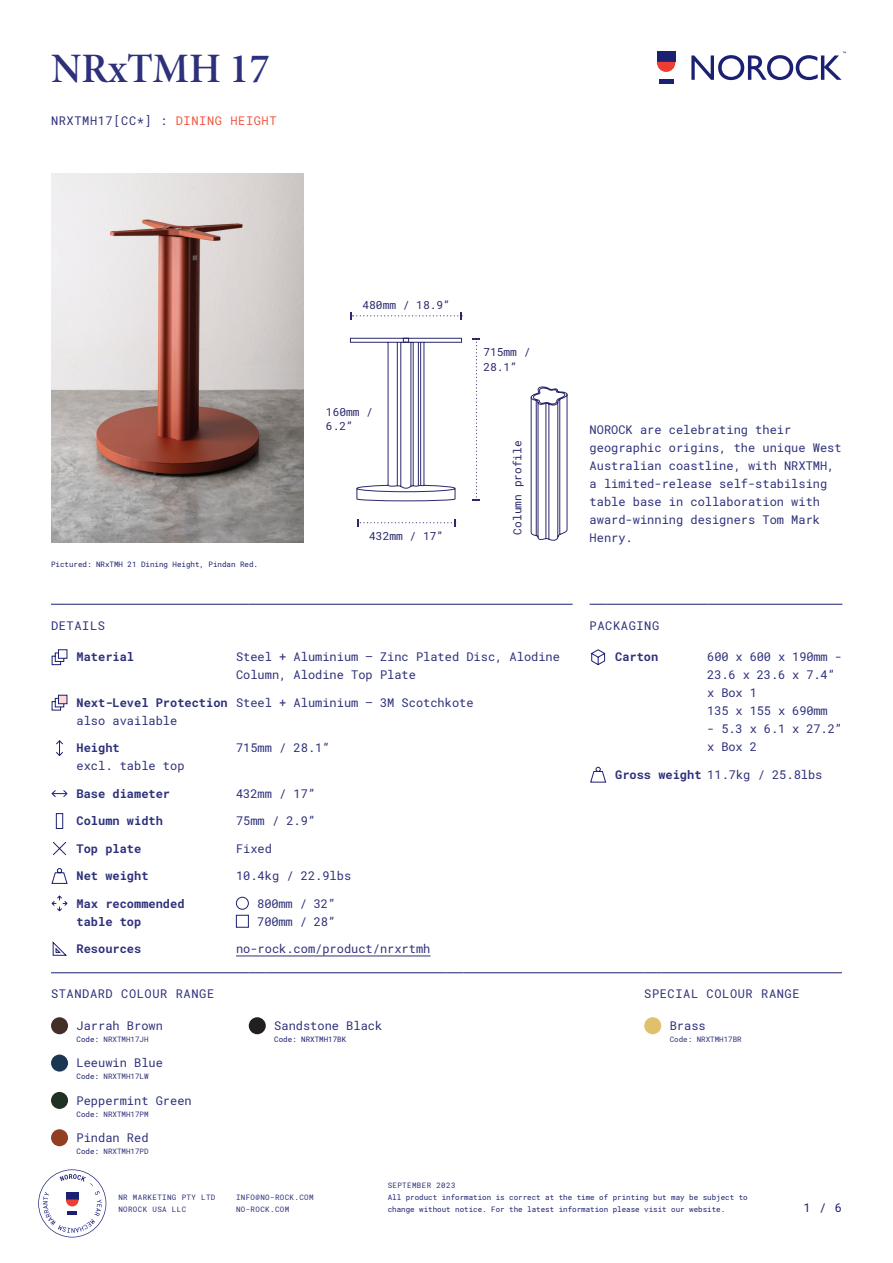
<style>
.page{position:relative;width:893px;height:1263px;background:#fff}
.page>*{position:absolute;margin:0;border:0;box-sizing:border-box;transform-origin:0 0}
.t1{font:42px "Minion Pro Semibold Subh";color:#2d307a}
.t2{font:12px/18px "Roboto Mono";color:#2d307a}
.t3{font:700 12px/18px "Roboto Mono";color:#2d307a}
.t4{font:12px "Roboto Mono";letter-spacing:.05em;color:#2d307a}
.t5{font:12px "Roboto Mono";color:#1c2072}
.t6{font:11.25px/14.5px "Roboto Mono";color:#2a296d}
.t7{font:7.5px/12px "Roboto Mono";color:#1c2072}
.t8{font:7.5px "Roboto Mono";color:#2d307a}
.t9{font:7.5px/12px "Roboto Mono";letter-spacing:.05em;color:#2d307a}
.s1{color:#f05642}
.s2{font-weight:700}
.s3{color:#1c2072}
</style>
<div class="page">
<hr style="left:659px;top:80px;width:14px;height:4px;background:#1c2072">
<div style="left:657px;top:51px;width:18px;height:11px;background:#1c2072"></div>
<svg style="left:657px;top:62px;width:18px;height:10px"></svg>
<svg style="left:691px;top:52px;width:155px;height:28px"></svg>
<svg style="left:38px;top:1169px;width:68px;height:68px"></svg>
<svg style="left:51px;top:972px;width:17px;height:1px"></svg>
<hr style="left:68px;top:972px;width:181px;height:1px;background:#1c2072">
<svg style="left:249px;top:972px;width:17px;height:1px"></svg>
<hr style="left:266px;top:972px;width:180px;height:1px;background:#1c2072">
<svg style="left:446px;top:972px;width:17px;height:1px"></svg>
<hr style="left:463px;top:972px;width:181px;height:1px;background:#1c2072">
<svg style="left:644px;top:972px;width:17px;height:1px"></svg>
<hr style="left:661px;top:972px;width:181px;height:1px;background:#1c2072">
<div style="left:51px;top:1017px;width:17px;height:17px;background:#432e28;border-radius:50%"></div>
<div style="left:249px;top:1017px;width:17px;height:17px;background:#231f20;border-radius:50%"></div>
<div style="left:644px;top:1017px;width:17px;height:17px;background:#e0c06d;border-radius:50%"></div>
<div style="left:51px;top:1054px;width:17px;height:17px;background:#1a3754;border-radius:50%"></div>
<div style="left:51px;top:1092px;width:17px;height:17px;background:#213123;border-radius:50%"></div>
<div style="left:51px;top:1129px;width:17px;height:17px;background:#923e23;border-radius:50%"></div>
<svg style="left:51px;top:604px;width:17px;height:1px"></svg>
<hr style="left:68px;top:604px;width:168px;height:1px;background:#1c2072">
<svg style="left:236px;top:604px;width:13px;height:1px"></svg>
<hr style="left:249px;top:604px;width:324px;height:1px;background:#1c2072">
<svg style="left:51px;top:649px;width:17px;height:16px"></svg>
<svg style="left:51px;top:698px;width:14px;height:13px"></svg>
<div style="left:58px;top:695px;width:9px;height:9px;background:#fcd9d7;border:1px solid #1c2072"></div>
<svg style="left:56px;top:740px;width:7px;height:16px"></svg>
<svg style="left:51px;top:790px;width:17px;height:7px"></svg>
<svg style="left:55px;top:813px;width:9px;height:16px"></svg>
<div style="left:56px;top:813px;width:7px;height:16px;border:1px solid #1c2072"></div>
<svg style="left:53px;top:841px;width:14px;height:15px"></svg>
<svg style="left:51px;top:868px;width:17px;height:16px"></svg>
<svg style="left:51px;top:895px;width:17px;height:17px"></svg>
<div style="left:236px;top:897px;width:13px;height:13px;border:1px solid #1c2072;border-radius:50%"></div>
<div style="left:236px;top:915px;width:13px;height:13px;border:1px solid #1c2072"></div>
<svg style="left:52px;top:941px;width:15px;height:15px"></svg>
<hr style="left:236px;top:955px;width:194px;height:1px;background:#2d307a">
<svg style="left:590px;top:604px;width:17px;height:1px"></svg>
<hr style="left:607px;top:604px;width:100px;height:1px;background:#1c2072">
<hr style="left:707px;top:604px;width:135px;height:1px;background:#1c2072">
<svg style="left:591px;top:649px;width:15px;height:17px"></svg>
<svg style="left:590px;top:766px;width:17px;height:17px"></svg>
<svg style="left:350px;top:337px;width:112px;height:165px"></svg>
<svg style="left:351px;top:312px;width:111px;height:7px"></svg>
<svg style="left:473px;top:338px;width:7px;height:163px"></svg>
<svg style="left:530px;top:386px;width:38px;height:155px"></svg>
<svg style="left:357px;top:519px;width:99px;height:7px"></svg>
<img style="left:51px;top:174px;width:252px;height:368px">
<h1 class="t1" style="left:51px;top:40px;width:220px">NRxTMH 17</h1>
<p class="t4" style="left:51px;top:112px;width:227px">NRXTMH17[CC*] : <span class="s1">DINING HEIGHT</span></p>
<p class="t7" style="left:51px;top:558px;width:209px">Pictured: NRxTMH 21 Dining Height, Pindan Red.</p>
<p class="t6" style="left:362px;top:297px;width:89px">480mm / 18.9”</p>
<p class="t6" style="left:326px;top:404px;width:49px">160mm /<br>6.2”</p>
<p class="t6" style="left:369px;top:528px;width:76px">432mm / 17”</p>
<p class="t6" style="left:483px;top:345px;width:49px">715mm /<br>28.1”</p>
<p class="t6" style="left:510px;top:535px;width:96px;rotate:-90deg">Column profile</p>
<p class="t4" style="left:51px;top:617px;width:55px">DETAILS</p>
<p class="t3" style="left:77px;top:647px;width:59px">Material</p>
<p class="t2" style="left:236px;top:647px;width:326px">Steel + Aluminium — Zinc Plated Disc, Alodine<br>Column, Alodine Top Plate</p>
<p class="t3" style="left:77px;top:693px;width:153px">Next-Level Protection</p>
<p class="t2" style="left:77px;top:711px;width:102px">also available</p>
<p class="t2" style="left:236px;top:693px;width:239px">Steel + Aluminium — 3M Scotchkote</p>
<p class="t3" style="left:77px;top:738px;width:45px">Height</p>
<p class="t2" style="left:77px;top:756px;width:110px">excl. table top</p>
<p class="t2" style="left:236px;top:738px;width:95px">715mm / 28.1”</p>
<p class="t3" style="left:77px;top:784px;width:95px">Base diameter</p>
<p class="t2" style="left:236px;top:784px;width:81px">432mm / 17”</p>
<p class="t3" style="left:77px;top:811px;width:88px">Column width</p>
<p class="t2" style="left:236px;top:811px;width:81px">75mm / 2.9”</p>
<p class="t3" style="left:77px;top:839px;width:66px">Top plate</p>
<p class="t2" style="left:236px;top:839px;width:37px">Fixed</p>
<p class="t3" style="left:77px;top:866px;width:74px">Net weight</p>
<p class="t2" style="left:236px;top:866px;width:117px">10.4kg / 22.9lbs</p>
<p class="t3" style="left:77px;top:894px;width:110px">Max recommended table top</p>
<p class="t2" style="left:257px;top:894px;width:79px">800mm / 32”<br>700mm / 28”</p>
<p class="t3" style="left:77px;top:939px;width:66px">Resources</p>
<p class="t2" style="left:236px;top:939px;width:196px">no-rock.com/product/nrxrtmh</p>
<p class="t2" style="left:590px;top:421px;width:254px">NOROCK are celebrating their geographic origins, the unique West<br>Australian coastline, with NRXTMH, a limited-release self-stabilsing table base in collaboration with award-winning designers Tom Mark<br>Henry.</p>
<p class="t4" style="left:590px;top:617px;width:71px">PACKAGING</p>
<p class="t3" style="left:615px;top:647px;width:45px">Carton</p>
<p class="t2" style="left:707px;top:647px;width:136px">600 x 600 x 190mm -<br>23.6 x 23.6 x 7.4” x Box 1<br>135 x 155 x 690mm</p>
<p class="t2" style="left:707px;top:719px;width:136px">- 5.3 x 6.1 x 27.2” x Box 2</p>
<p class="t2" style="left:615px;top:765px;width:209px"><span class="s2">Gross weight</span> 11.7kg / 25.8lbs</p>
<p class="t4" style="left:51px;top:985px;width:165px">STANDARD COLOUR RANGE</p>
<p class="t4" style="left:644px;top:985px;width:157px">SPECIAL COLOUR RANGE</p>
<p class="t2" style="left:77px;top:1016px;width:88px">Jarrah Brown</p>
<p class="t8" style="left:77px;top:1034px;width:74px"><span class="s3">Code:</span> NRXTMH17JH</p>
<p class="t2" style="left:274px;top:1016px;width:109px">Sandstone Black</p>
<p class="t7" style="left:274px;top:1033px;width:74px">Code: NRXTMH17BK</p>
<p class="t2" style="left:670px;top:1016px;width:37px">Brass</p>
<p class="t8" style="left:670px;top:1034px;width:73px">Code: NRXTMH17BR</p>
<p class="t2" style="left:77px;top:1053px;width:88px">Leeuwin Blue</p>
<p class="t8" style="left:77px;top:1071px;width:74px"><span class="s3">Code:</span> NRXTMH17LW</p>
<p class="t2" style="left:77px;top:1091px;width:117px">Peppermint Green</p>
<p class="t8" style="left:77px;top:1108px;width:74px"><span class="s3">Code:</span> NRXTMH17PM</p>
<p class="t2" style="left:77px;top:1128px;width:74px">Pindan Red</p>
<p class="t8" style="left:77px;top:1146px;width:74px"><span class="s3">Code:</span> NRXTMH17PD</p>
<p class="t9" style="left:118px;top:1191px;width:99px">NR MARKETING PTY LTD<br>NOROCK USA LLC</p>
<p class="t9" style="left:236px;top:1191px;width:79px">INFO@NO-ROCK.COM<br>NO-ROCK.COM</p>
<p class="t9" style="left:388px;top:1179px;width:69px">SEPTEMBER 2023</p>
<p class="t7" style="left:388px;top:1191px;width:362px">All product information is correct at the time of printing but may be subject to change without notice. For the latest information please visit our website.</p>
<p class="t5" style="left:803px;top:1199px;width:40px">1 / 6</p>
</div>
